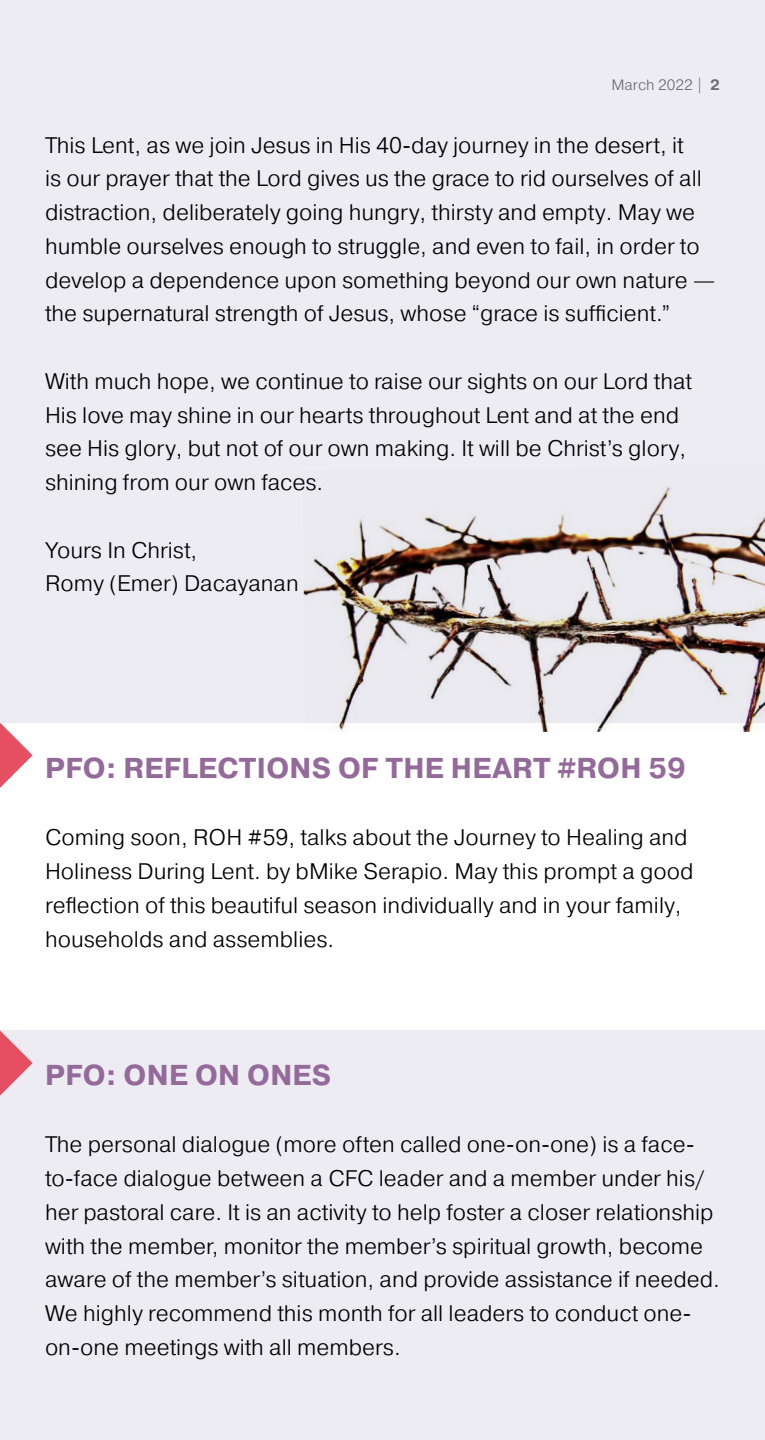
<style>
.page{position:relative;width:765px;height:1440px;background:#fff}
.page>*{position:absolute;margin:0;border:0;box-sizing:border-box;transform-origin:0 0}
.t1{font:700 28.75px "Pragmatica";letter-spacing:.01em;color:#946a9a}
.t2{font:300 22.5px/33.8px "Pragmatica";color:#000}
.t3{font:300 15px "Pragmatica";color:#000}
.s1{font-weight:700}
</style>
<div class="page">
<div style="left:0;top:0;width:765px;height:723px;background:#edecf2"></div>
<div style="left:0;top:1030px;width:765px;height:410px;background:#edecf2"></div>
<svg style="left:0;top:1030px;width:33px;height:66px"></svg>
<svg style="left:0;top:723px;width:33px;height:65px"></svg>
<img style="left:303px;top:486px;width:462px;height:246px">
<p class="t3" style="left:611px;top:75px;width:110px">March 2022 | <span class="s1">2</span></p>
<p class="t2" style="left:45px;top:128px;width:672px">This Lent, as we join Jesus in His 40-day journey in the desert, it<br>is our prayer that the Lord gives us the grace to rid ourselves of all distraction, deliberately going hungry, thirsty and empty. May we humble ourselves enough to struggle, and even to fail, in order to develop a dependence upon something beyond our own nature — the supernatural strength of Jesus, whose “grace is sufficient.”</p>
<p class="t2" style="left:45px;top:364px;width:649px">With much hope, we continue to raise our sights on our Lord that His love may shine in our hearts throughout Lent and at the end see His glory, but not of our own making. It will be Christ’s glory, shining from our own faces.</p>
<p class="t2" style="left:45px;top:533px;width:255px">Yours In Christ,<br>Romy (Emer) Dacayanan</p>
<p class="t1" style="left:45px;top:749px;width:642px">PFO: REFLECTIONS OF THE HEART #ROH 59</p>
<p class="t2" style="left:45px;top:820px;width:650px">Coming soon, ROH #59, talks about the Journey to Healing and Holiness During Lent. by bMike Serapio. May this prompt a good reflection of this beautiful season individually and in your family, households and assemblies.</p>
<p class="t1" style="left:45px;top:1056px;width:288px">PFO: ONE ON ONES</p>
<p class="t2" style="left:45px;top:1127px;width:676px">The personal dialogue (more often called one-on-one) is a face&shy;to-face dialogue between a CFC leader and a member under his/ her pastoral care. It is an activity to help foster a closer relationship with the member, monitor the member’s spiritual growth, become aware of the member’s situation, and provide assistance if needed.<br>We highly recommend this month for all leaders to conduct one&shy;on-one meetings with all members.</p>
</div>
